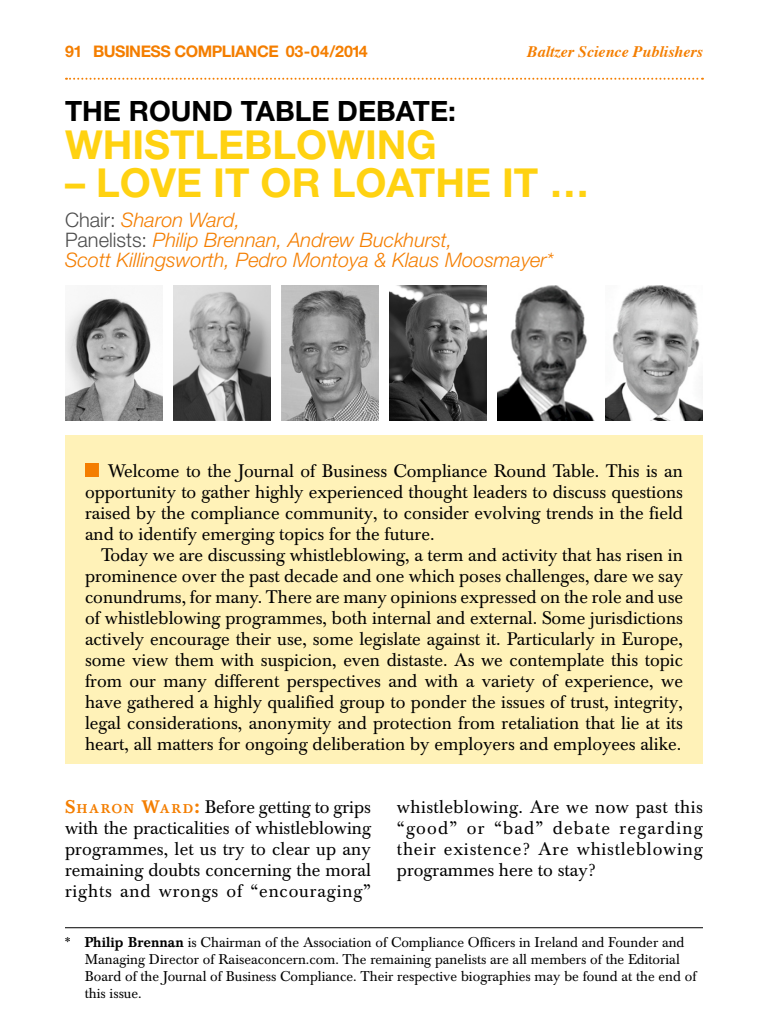
<style>
.page{position:relative;width:768px;height:1024px;background:#fff}
.page>*{position:absolute;margin:0;border:0;box-sizing:border-box;transform-origin:0 0}
.t1{font:700 40px "Helvetica Neue";color:#ffd211}
.t2{font:700 28px "Helvetica Neue";color:#000}
.t3{font:italic 300 20px/20px "Helvetica Neue";color:#f47e00}
.t4{font:18px/21px "Baskerville BE";color:#000;text-align:justify}
.t5{font:700 16px "Helvetica Neue";letter-spacing:-.03em;color:#f47e00}
.t6{font:italic 700 16px "Times";color:#f47e00}
.t7{font:14px/17px "Baskerville BE";color:#000}
.s1{font-style:normal;color:#4d4d4d}
.s2{font-weight:500;color:#f47e00}
.s3{font-weight:500;font-size:12.6px;color:#f47e00}
.s4{font-weight:500}
</style>
<div class="page">
<svg style="left:66px;top:78px;width:637px;height:2px"></svg>
<div style="left:65px;top:435px;width:638px;height:329px;background:#fff2b8"></div>
<div style="left:85px;top:463px;width:14px;height:14px;background:#f47e00"></div>
<hr style="left:65px;top:928px;width:638px;height:1px;background:#000">
<img style="left:65px;top:296px;width:97px;height:125px">
<img style="left:390px;top:286px;width:97px;height:135px">
<img style="left:173px;top:286px;width:97px;height:135px">
<img style="left:498px;top:286px;width:97px;height:135px">
<img style="left:281px;top:286px;width:97px;height:135px">
<img style="left:606px;top:286px;width:97px;height:135px">
<p class="t5" style="left:65px;top:41px;width:304px">91 BUSINESS COMPLIANCE 03-04/2014</p>
<p class="t6" style="left:527px;top:37px;width:178px">Baltzer Science Publishers</p>
<h2 class="t2" style="left:65px;top:94px;width:85px">THE ROUN</h2>
<h2 class="t2" style="left:212px;top:94px;width:47px">D TABLE</h2>
<h2 class="t2" style="left:337px;top:94px;width:21px">DEBA</h2>
<h2 class="t2" style="left:413px;top:94px;width:45px">TE:</h2>
<h1 class="t1" style="left:65px;top:120px;width:157px">WHISTLEBLOWING</h1>
<h1 class="t1" style="left:65px;top:158px;width:83px">– LOVE</h1>
<h1 class="t1" style="left:213px;top:158px;width:378px">IT OR LOATHE IT …</h1>
<p class="t3" style="left:65px;top:210px;width:490px"><span class="s1">Chair:</span> Sharon Ward,<br><span class="s1">Panelists:</span> Philip Brennan, Andrew Buckhurst,<br>Scott Killingsworth, Pedro Montoya &amp; Klaus Moosmayer*</p>
<p class="t4" style="left:85px;top:461px;width:600px;text-indent:23px">Welcome to the Journal of Business Compliance Round Table. This is an opportunity to gather highly experienced thought leaders to discuss questions raised by the compliance community, to consider evolving trends in the field and to identify emerging topics for the future.</p>
<p class="t4" style="left:85px;top:545px;width:600px;text-indent:16px">Today we are discussing whistleblowing, a term and activity that has risen in prominence over the past decade and one which poses challenges, dare we say conundrums, for many. There are many opinions expressed on the role and use of whistleblowing programmes, both internal and external. Some jurisdictions actively encourage their use, some legislate against it. Particularly in Europe, some view them with suspicion, even distaste. As we contemplate this topic from our many different perspectives and with a variety of experience, we have gathered a highly qualified group to ponder the issues of trust, integrity, legal considerations, anonymity and protection from retaliation that lie at its heart, all matters for ongoing deliberation by employers and employees alike.</p>
<p class="t4" style="left:65px;top:797px;width:308px"><span class="s2">S</span><span class="s3">HARON</span> <span class="s2">W</span><span class="s3">AR D</span><span class="s2">:</span> Before getting to grips with the practicalities of whistleblowing programmes, let us try to clear up any remaining doubts concerning the moral rights and wrongs of “encouraging”</p>
<p class="t4" style="left:397px;top:797px;width:307px">whistleblowing. Are we now past this “good” or “bad” debate regarding their existence? Are whistleblowing programmes here to stay?</p>
<p class="t7" style="left:85px;top:934px;width:613px;text-indent:-20px">* <span class="s4">Philip Brennan</span> is Chairman of the Association of Compliance Officers in Ireland and Founder and Managing Director of Raiseaconcern.com. The remaining panelists are all members of the Editorial Board of the Journal of Business Compliance. Their respective biographies may be found at the end of this issue.</p>
</div>
